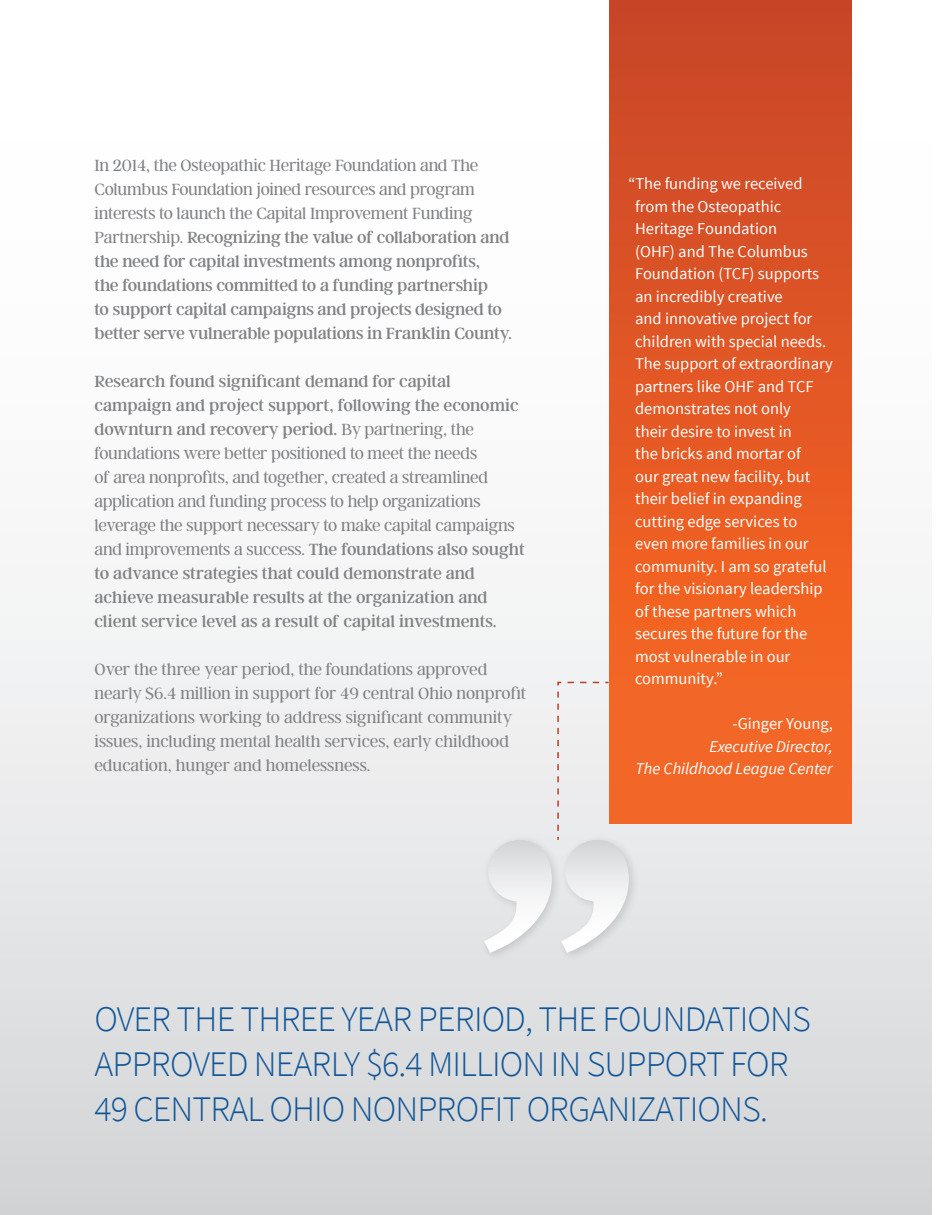
<style>
.page{position:relative;width:945px;height:1215px;background:#fff}
.page>*{position:absolute;margin:0;border:0;box-sizing:border-box;transform-origin:0 0}
.t1{font:300 36px/45px "Source Sans Pro";letter-spacing:-.025em;color:#125697}
.t2{font:18px/24px "Argent CF";letter-spacing:-.01em;color:#808285}
.t3{font:300 18px/24px "Argent CF";color:#808285}
.t4{font:16.5px/22.5px "Source Sans Pro";color:#fff}
.t5{font:italic 16.5px/22.5px "Source Sans Pro";color:#fff;text-align:right}
.s1{font-weight:300}
</style>
<div class="page">
<div style="left:0;top:0;width:932px;height:1215px;background:linear-gradient(to bottom,#fff,#d9dadc)"></div>
<div style="left:480px;top:834px;width:160px;height:129px;background:#e2e3e5"></div>
<svg style="left:484px;top:681px;width:145px;height:272px"></svg>
<div style="left:610px;top:0;width:242px;height:824px;background:linear-gradient(to bottom,#ca4627,#fa6b24)"></div>
<p class="t2" style="left:94px;top:153px;width:419px"><span class="s1">In 2014, the Osteopathic Heritage Foundation and The Columbus Foundation joined resources and program interests to launch the Capital Improvement Funding Partnership.</span> Recognizing the value of collaboration and the need for capital investments among nonprofits,<br>the foundations committed to a funding partnership<br>to support capital campaigns and projects designed to better serve vulnerable populations in Franklin County.</p>
<p class="t2" style="left:94px;top:369px;width:432px">Research found significant demand for capital campaign and project support, following the economic downturn and recovery period. <span class="s1">By partnering, the foundations were better positioned to meet the needs<br>of area nonprofits, and together, created a streamlined application and funding process to help organizations leverage the support necessary to make capital campaigns and improvements a success.</span> The foundations also sought to advance strategies that could demonstrate and achieve measurable results at the organization and client service level as a result of capital investments.</p>
<p class="t3" style="left:94px;top:657px;width:433px">Over the three year period, the foundations approved nearly $6.4 million in support for 49 central Ohio nonprofit organizations working to address significant community issues, including mental health services, early childhood education, hunger and homelessness.</p>
<p class="t4" style="left:635px;top:173px;width:199px;text-indent:-7px">“The funding we received from the Osteopathic<br>Heritage Foundation<br>(OHF) and The Columbus<br>Foundation (TCF) supports an incredibly creative<br>and innovative project for children with special needs.<br>The support of extraordinary partners like OHF and TCF demonstrates not only<br>their desire to invest in<br>the bricks and mortar of<br>our great new facility, but their belief in expanding cutting edge services to even more families in our community. I am so grateful for the visionary leadership of these partners which secures the future for the most vulnerable in our community.”</p>
<p class="t4" style="left:733px;top:713px;width:102px">-Ginger Young,</p>
<p class="t5" style="left:636px;top:735px;width:199px">Executive Director,<br>The Childhood League Center</p>
<h1 class="t1" style="left:94px;top:996px;width:718px">OVER THE THREE YEAR PERIOD, THE FOUNDATIONS<br>APPROVED NEARLY $6.4 MILLION IN SUPPORT FOR<br>49 CENTRAL OHIO NONPROFIT ORGANIZATIONS.</h1>
</div>
